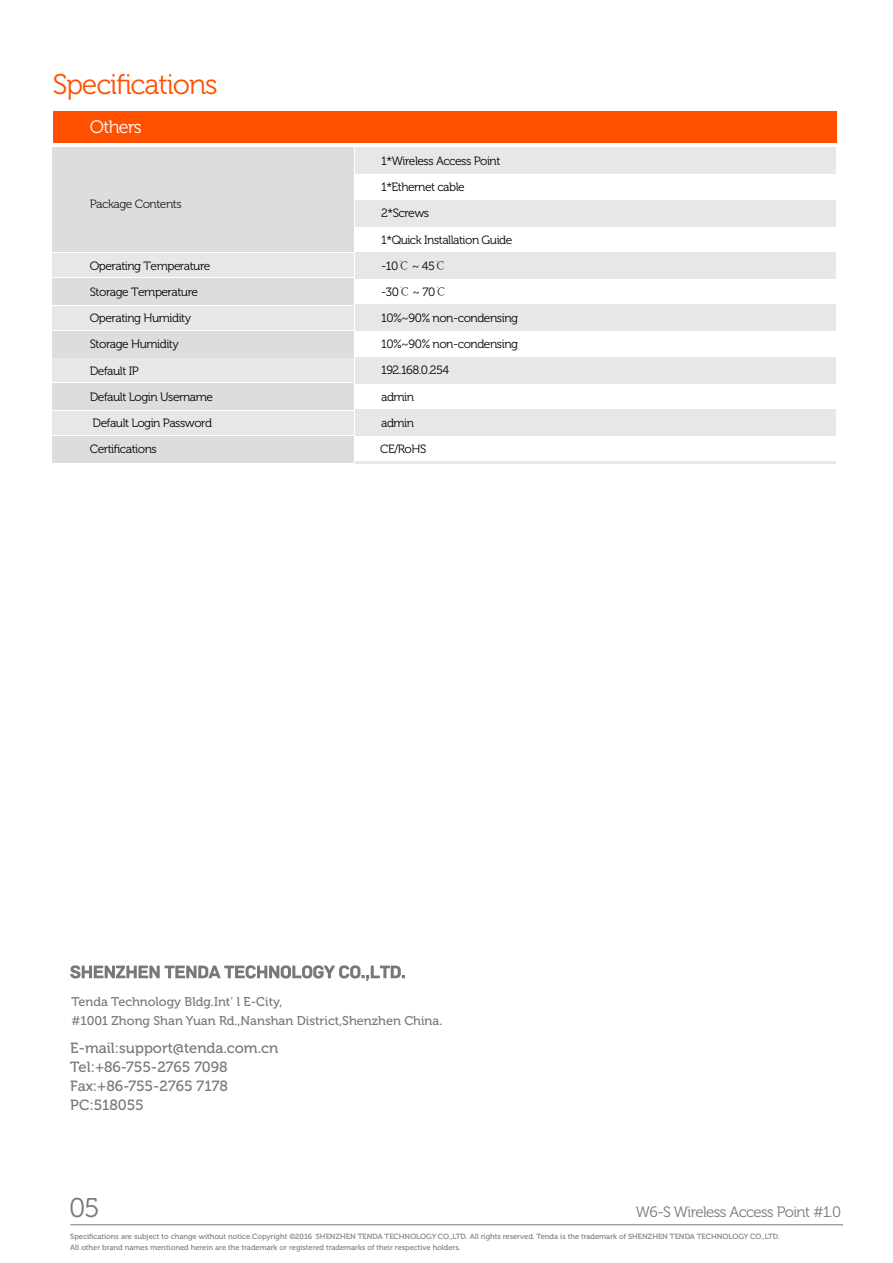
<style>
.page{position:relative;width:893px;height:1263px;background:#fff}
.page>*{position:absolute;margin:0;border:0;box-sizing:border-box;transform-origin:0 0}
.t1{font:28.35px "Museo 300";letter-spacing:-.04em;color:#ff5000}
.t2{font:27px "Museo 300";color:#76787b}
.t3{font:18px "Museo 300";letter-spacing:-.04em;color:#fff}
.t4{font:15px "Museo 300";letter-spacing:-.04em;color:#76787b}
.t5{font:14.7px/19px "Museo 500";color:#76787b}
.t6{font:12.6px/19.4px "Museo 500";color:#76787b}
.t7{font:12px/26.1px "Museo 300";letter-spacing:-.04em;color:#030303}
.t8{font:12px "Museo 300";letter-spacing:-.04em;color:#231f20}
.t9{font:7.5px/10.5px "Museo 500";color:#76787b}
.s1{font-family:"Adobe Song Std";font-weight:300}
</style>
<div class="page">
<hr style="left:70px;top:1224px;width:773px;height:1px;background:#76787b">
<svg style="left:70px;top:965px;width:335px;height:16px"></svg>
<div style="left:53px;top:253px;width:301px;height:24px;background:#e6e7e9"></div>
<div style="left:53px;top:306px;width:301px;height:24px;background:#e6e7e9"></div>
<div style="left:53px;top:436px;width:301px;height:26px;background:#dcdddf"></div>
<div style="left:355px;top:358px;width:481px;height:26px;background:#e6e7e9"></div>
<div style="left:355px;top:410px;width:481px;height:26px;background:#e6e7e9"></div>
<div style="left:53px;top:279px;width:301px;height:26px;background:#dcdddf"></div>
<div style="left:53px;top:359px;width:301px;height:23px;background:#e6e7e9"></div>
<div style="left:53px;top:411px;width:301px;height:24px;background:#e6e7e9"></div>
<div style="left:53px;top:384px;width:301px;height:26px;background:#dcdddf"></div>
<div style="left:53px;top:331px;width:301px;height:26px;background:#dcdddf"></div>
<hr style="left:355px;top:461px;width:481px;height:3px;background:#e6e7e9">
<div style="left:53px;top:147px;width:301px;height:105px;background:#dcdddf"></div>
<div style="left:355px;top:305px;width:481px;height:26px;background:#e6e7e9"></div>
<div style="left:355px;top:147px;width:481px;height:26px;background:#e6e7e9"></div>
<div style="left:355px;top:200px;width:481px;height:27px;background:#e6e7e9"></div>
<div style="left:355px;top:253px;width:481px;height:26px;background:#e6e7e9"></div>
<div style="left:53px;top:111px;width:783px;height:32px;background:#ff5000"></div>
<h1 class="t1" style="left:53px;top:69px;width:166px">Specifications</h1>
<h3 class="t3" style="left:90px;top:117px;width:53px">Others</h3>
<p class="t8" style="left:90px;top:197px;width:93px">Package Contents</p>
<p class="t7" style="left:90px;top:253px;width:125px">Operating Temperature<br>Storage Temperature<br>Operating Humidity<br>Storage Humidity<br>Default IP<br>Default Login Username<br>Default Login Password<br>Certifications</p>
<p class="t7" style="left:381px;top:148px;width:133px">1*Wireless Access Point<br>1*Ethernet cable<br>2*Screws<br>1*Quick Installation Guide</p>
<p class="t7" style="left:380px;top:253px;width:139px">-10<span class="s1">℃</span> ~ 45<span class="s1">℃<br></span>-30<span class="s1">℃</span> ~ 70<span class="s1">℃<br></span>10%~90% non-condensing<br>10%~90% non-condensing<br>192.168.0.254<br>admin<br>admin<br>CE/RoHS</p>
<p class="t6" style="left:72px;top:992px;width:372px">Tenda Technology Bldg.Int’ l E-City,<br>#1001 Zhong Shan Yuan Rd.,Nanshan District,Shenzhen China.</p>
<p class="t5" style="left:70px;top:1038px;width:209px">E-mail:support@tenda.com.cn<br>Tel:+86-755-2765 7098<br>Fax:+86-755-2765 7178<br>PC:518055</p>
<h2 class="t2" style="left:69px;top:1193px;width:32px">05</h2>
<p class="t4" style="left:636px;top:1204px;width:207px">W6-S Wireless Access Point #1.0</p>
<p class="t9" style="left:70px;top:1231px;width:711px">Specifications are subject to change without notice.Copyright ©2016 SHENZHEN TENDA TECHNOLOGY CO.,LTD. All rights reserved. Tenda is the trademark of SHENZHEN TENDA TECHNOLOGY CO.,LTD.<br>All other brand names mentioned herein are the trademark or registered trademarks of their respective holders.</p>
</div>
